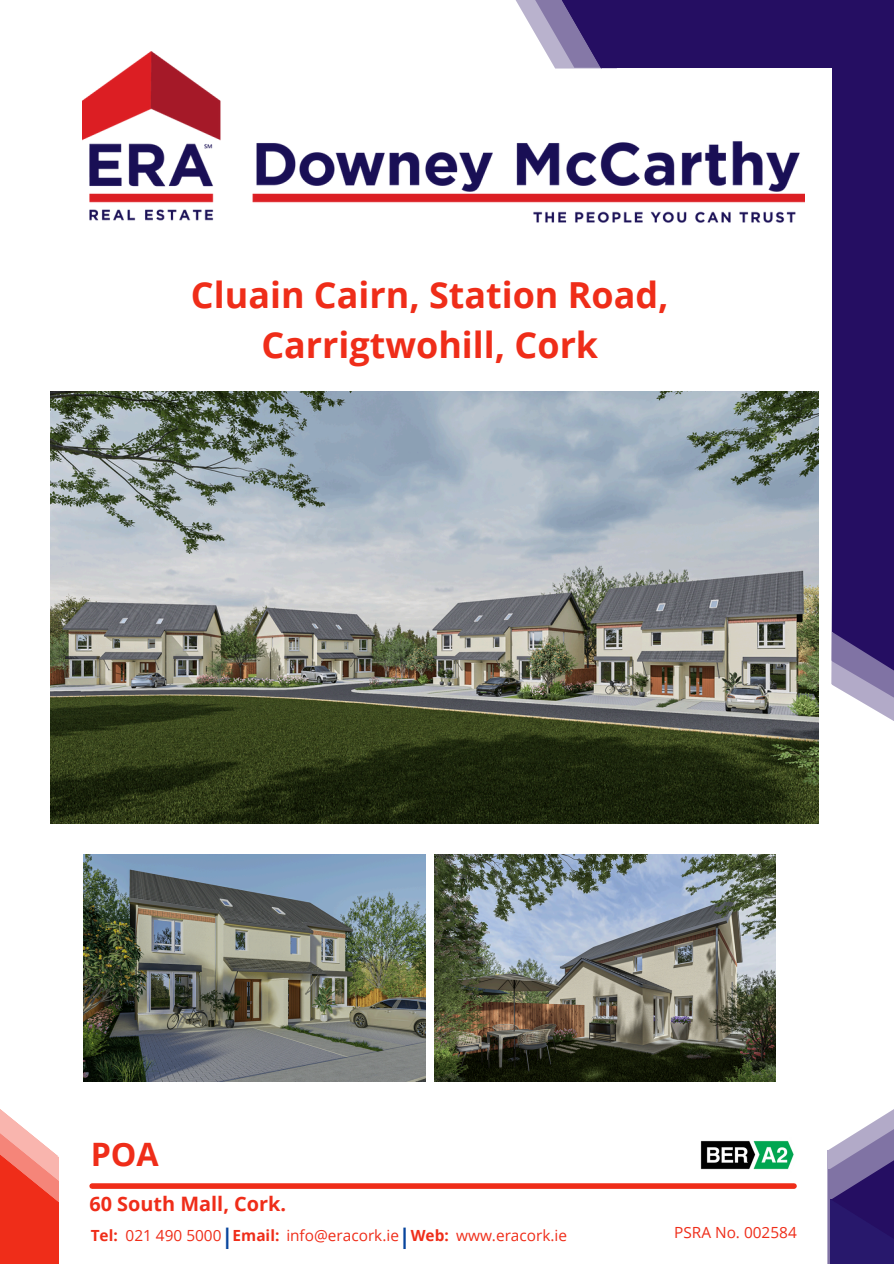
<style>
.page{position:relative;width:894px;height:1264px;background:#fff}
.page>*{position:absolute;margin:0;border:0;box-sizing:border-box;transform-origin:0 0}
.t1{font:700 35.85px/49.5px "Open Sans";color:#ef2d19;text-align:center}
.t2{font:700 32.25px "Open Sans";color:#ef2d19}
.t3{font:700 21.3px "Open Sans";color:#08459d}
.t4{font:700 19.8px "Open Sans";color:#ef2d19}
.t5{font:15.3px "Open Sans";color:#ef2d19}
.t6{font:700 15.3px "Open Sans";color:#ef2d19}
</style>
<div class="page">
<div style="left:92px;top:1183px;width:701px;height:5px;background:#ef2d19"></div>
<div style="left:0;top:1156px;width:58px;height:107px;background:#ef2d19"></div>
<svg style="left:0;top:1109px;width:59px;height:147px"></svg>
<svg style="left:515px;top:0;width:13px;height:21px"></svg>
<svg style="left:528px;top:0;width:27px;height:51px"></svg>
<div style="left:602px;top:0;width:291px;height:68px;background:#250e62"></div>
<svg style="left:831px;top:585px;width:62px;height:136px"></svg>
<div style="left:832px;top:0;width:61px;height:631px;background:#250e62"></div>
<svg style="left:832px;top:631px;width:61px;height:60px;background:#6c5d95"></svg>
<svg style="left:555px;top:0;width:47px;height:51px;background:#523f82"></svg>
<img style="left:82px;top:51px;width:722px;height:172px">
<div style="left:828px;top:1169px;width:65px;height:94px;background:#28186c"></div>
<svg style="left:827px;top:1110px;width:66px;height:141px"></svg>
<img style="left:700px;top:1140px;width:94px;height:30px">
<img style="left:84px;top:855px;width:341px;height:226px">
<img style="left:434px;top:854px;width:341px;height:227px">
<img style="left:50px;top:391px;width:767px;height:432px">
<p class="t1" style="left:191px;top:269px;width:479px">Cluain Cairn, Station Road,<br>Carrigtwohill, Cork</p>
<h2 class="t2" style="left:91px;top:1131px;width:70px">POA</h2>
<p class="t4" style="left:89px;top:1190px;width:198px">60 South Mall, Cork.</p>
<h1 class="t6" style="left:91px;top:1224px;width:29px">Tel:</h1>
<p class="t5" style="left:126px;top:1224px;width:97px">021 490 5000</p>
<p class="t3" style="left:221px;top:1220px;width:13px">|</p>
<p class="t6" style="left:232px;top:1224px;width:48px">Email:</p>
<p class="t5" style="left:286px;top:1224px;width:114px">info@eracork.ie</p>
<p class="t3" style="left:399px;top:1220px;width:13px">|</p>
<p class="t6" style="left:410px;top:1224px;width:40px">Web:</p>
<p class="t5" style="left:456px;top:1224px;width:112px">www.eracork.ie</p>
<p class="t5" style="left:674px;top:1221px;width:124px">PSRA No. 002584</p>
</div>
